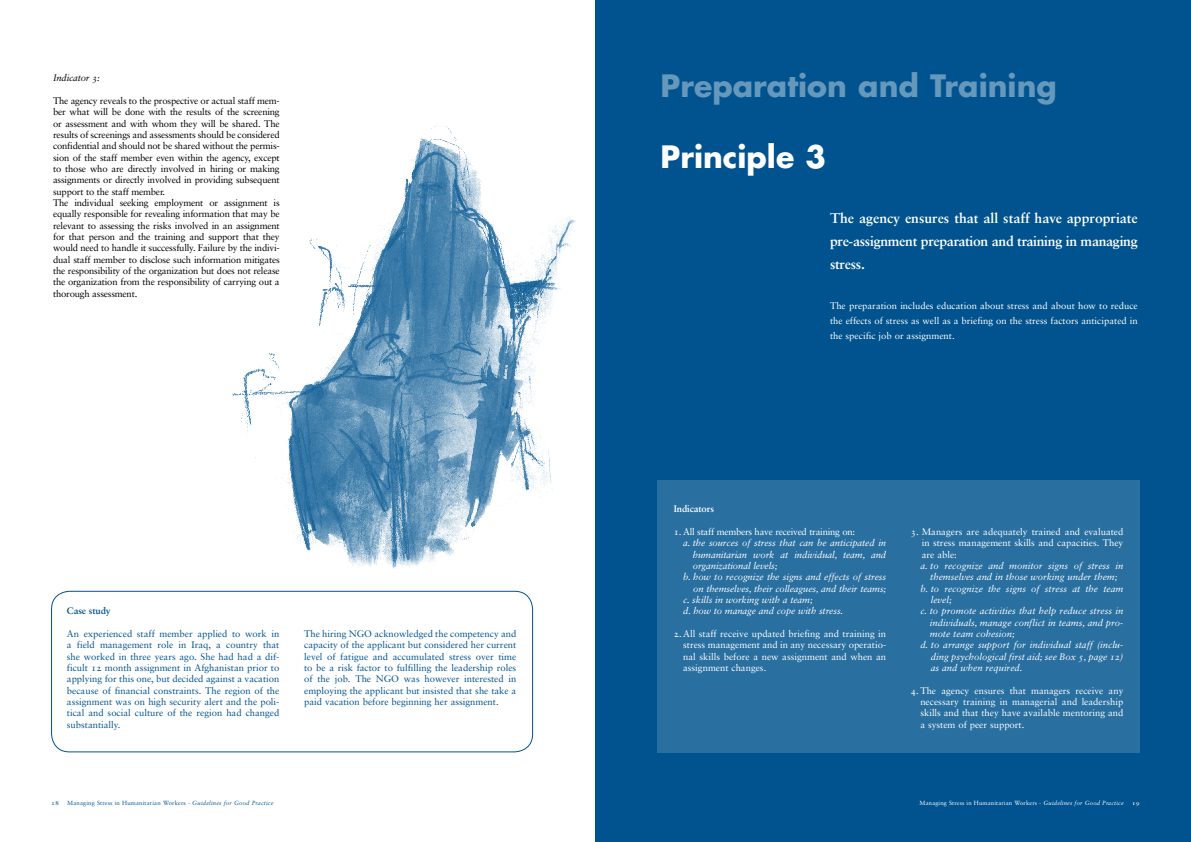
<style>
.page{position:relative;width:1191px;height:842px;background:#fff}
.page>*{position:absolute;margin:0;border:0;box-sizing:border-box;transform-origin:0 0}
.t1{font:700 30px "Futura";color:#6698bb}
.t2{font:700 30px "Futura";color:#fff}
.t3{font:14px/23px "Sabon Bold Os F";letter-spacing:-.02em;color:#fff;text-align:justify}
.t4{font:9.5px/11.3px "Sabon";letter-spacing:-.02em;color:#000}
.t5{font:9.5px/11.3px "Sabon";color:#00538e;text-align:justify}
.t6{font:9.5px "Sabon Italic Os F";color:#fff}
.t7{font:9.5px/11.3px "Sabon";color:#fff;text-align:justify}
.t8{font:9.5px "Sabon";letter-spacing:-.025em;color:#fff}
.t9{font:9.5px "Sabon Italic Os F";letter-spacing:-.02em;color:#000}
.t10{font:9.5px "Sabon Bold Os F";letter-spacing:-.01em;color:#fff}
.t11{font:9.5px "Sabon Bold Os F";letter-spacing:-.01em;color:#00538e}
.t12{font:6px "Sabon";letter-spacing:.03em;color:#00538e}
.t13{font:6px "Sabon";letter-spacing:.025em;color:#fff}
.t14{font:6px "Sabon Roman SC";color:#00538e;scale:1.2 1}
.t15{font:6px "Sabon Roman SC";color:#fff;scale:1.2 1}
.s1{font-family:"Sabon Roman SC"}
.s2{font-family:"Sabon Italic Os F"}
</style>
<div class="page">
<img style="left:190px;top:125px;width:386px;height:472px">
<div style="left:51px;top:591px;width:482px;height:161px;border:1px solid #00538e;border-radius:18px"></div>
<div style="left:595px;top:0;width:596px;height:842px;background:#00538e"></div>
<div style="left:658px;top:480px;width:482px;height:272px;background:#296fa0"></div>
<p class="t9" style="left:53px;top:73px;width:48px">Indicator 3:</p>
<p class="t4" style="left:53px;top:95px;width:228px">The agency reveals to the prospective or actual staff mem&shy;ber what will be done with the results of the screening or assessment and with whom they will be shared. The results of screenings and assessments should be considered confidential and should not be shared without the permis&shy;sion of the staff member even within the agency, except to those who are directly involved in hiring or making assignments or directly involved in providing subsequent support to the staff member.<br>The individual seeking employment or assignment is equally responsible for revealing information that may be relevant to assessing the risks involved in an assignment for that person and the training and support that they would need to handle it successfully. Failure by the indivi&shy;dual staff member to disclose such information mitigates the responsibility of the organization but does not release the organization from the responsibility of carrying out a thorough assessment.</p>
<p class="t11" style="left:67px;top:605px;width:45px">Case study</p>
<p class="t5" style="left:67px;top:628px;width:214px">An experienced staff member applied to work in a field management role in Iraq, a country that she worked in three years ago. She had had a dif&shy;ficult <span class="s1">12</span> month assignment in Afghanistan prior to applying for this one, but decided against a vacation because of financial constraints. The region of the assignment was on high security alert and the poli&shy;tical and social culture of the region had changed substantially.</p>
<p class="t5" style="left:304px;top:628px;width:214px">The hiring NGO acknowledged the competency and capacity of the applicant but considered her current level of fatigue and accumulated stress over time to be a risk factor to fulfilling the leadership roles of the job. The NGO was however interested in employing the applicant but insisted that she take a paid vacation before beginning her assignment.</p>
<h1 class="t1" style="left:660px;top:65px;width:398px">Preparation and Training</h1>
<h1 class="t2" style="left:660px;top:136px;width:167px">Principle 3</h1>
<h2 class="t3" style="left:830px;top:206px;width:309px">The agency ensures that all staff have appropriate pre-assignment preparation and training in managing stress.</h2>
<p class="t7" style="left:830px;top:298px;width:309px;line-height:15px">The preparation includes education about stress and about how to reduce the effects of stress as well as a briefing on the stress factors anticipated in the specific job or assignment.</p>
<p class="t10" style="left:674px;top:503px;width:42px">Indicators</p>
<p class="t8" style="left:674px;top:526px;width:183px"><span class="s1">1.</span> All staff members have received training on:</p>
<p class="t6" style="left:683px;top:537px;width:204px">a. the sources of stress that can be anticipated in</p>
<p class="t6" style="left:693px;top:549px;width:195px">humanitarian work at individual, team, and</p>
<p class="t6" style="left:693px;top:560px;width:86px">organizational levels;</p>
<p class="t6" style="left:683px;top:571px;width:205px">b. how to recognize the signs and effects of stress</p>
<p class="t6" style="left:693px;top:583px;width:194px">on themselves, their colleagues, and their teams;</p>
<p class="t6" style="left:683px;top:594px;width:131px">c. skills in working with a team;</p>
<p class="t6" style="left:683px;top:605px;width:162px">d. how to manage and cope with stress.</p>
<p class="t7" style="left:683px;top:628px;width:205px;text-indent:-9px"><span class="s1">2.</span> All staff receive updated briefing and training in stress management and in any necessary operatio&shy;nal skills before a new assignment and when an assignment changes.</p>
<p class="t7" style="left:921px;top:526px;width:203px;text-indent:-11px"><span class="s1">3.</span> Managers are adequately trained and evaluated in stress management skills and capacities. They are able:</p>
<p class="t6" style="left:920px;top:560px;width:204px">a. to recognize and monitor signs of stress in</p>
<p class="t6" style="left:930px;top:571px;width:189px">themselves and in those working under them;</p>
<p class="t6" style="left:920px;top:583px;width:204px">b. to recognize the signs of stress at the team</p>
<p class="t6" style="left:930px;top:594px;width:22px">level;</p>
<p class="t6" style="left:920px;top:605px;width:204px">c. to promote activities that help reduce stress in</p>
<p class="t6" style="left:929px;top:617px;width:195px">individuals, manage conflict in teams, and pro-</p>
<p class="t6" style="left:929px;top:628px;width:86px">mote team cohesion;</p>
<p class="t6" style="left:920px;top:639px;width:204px">d. to arrange support for individual staff (inclu-</p>
<p class="t6" style="left:931px;top:651px;width:194px">ding psychological first aid; see Box 5, page 12)</p>
<p class="t6" style="left:931px;top:662px;width:93px">as and when required.</p>
<p class="t7" style="left:920px;top:685px;width:204px;text-indent:-9px"><span class="s1">4.</span> The agency ensures that managers receive any necessary training in managerial and leadership skills and that they have available mentoring and a system of peer support.</p>
<p class="t14" style="left:51px;top:800px;width:8px">18</p>
<p class="t12" style="left:67px;top:800px;width:208px">Managing Stress in Humanitarian Workers - <span class="s2">Guidelines for Good Practice</span></p>
<p class="t13" style="left:919px;top:800px;width:206px">Managing Stress in Humanitarian Workers - <span class="s2">Guidelines for Good Practice</span></p>
<p class="t15" style="left:1132px;top:800px;width:8px">19</p>
</div>
